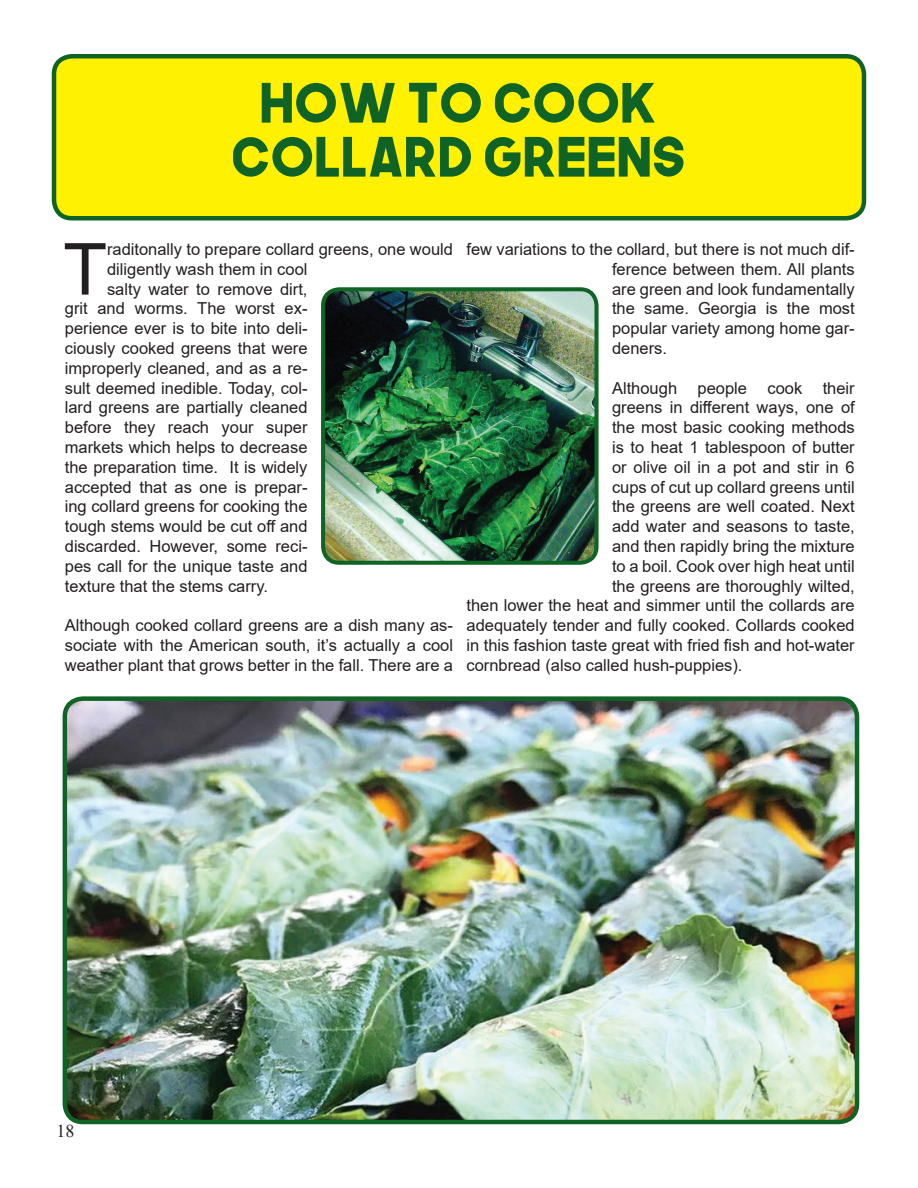
<style>
.page{position:relative;width:918px;height:1188px;background:#fff}
.page>*{position:absolute;margin:0;border:0;box-sizing:border-box;transform-origin:0 0}
.t1{font:71.85px "Arial";color:#231f20}
.t2{font:54px/54px "The Next Font";color:#0f6425;text-align:center}
.t3{font:18px "Times New Roman";color:#231f20}
.t4{font:16.5px/19.8px "Arial";color:#231f20;text-align:justify}
</style>
<div class="page">
<div style="left:54px;top:56px;width:810px;height:162px;background:#fff101;border-radius:18px"></div>
<div style="left:52px;top:54px;width:814px;height:166px;border:4px solid #0f6425;border-radius:18px"></div>
<img style="left:326px;top:292px;width:268px;height:268px">
<div style="left:321px;top:287px;width:278px;height:278px;border:4px solid #0f6425;border-radius:16px"></div>
<img style="left:65px;top:701px;width:792px;height:421px">
<div style="left:63px;top:696px;width:796px;height:428px;border:4px solid #0f6425;border-radius:18px"></div>
<h2 class="t2" style="left:231px;top:73px;width:456px">HOW TO COOK<br>COLLARD GREENS</h2>
<h1 class="t1" style="left:63px;top:220px;width:45px">T</h1>
<p class="t4" style="left:107px;top:239px;width:348px">raditonally to prepare collard greens, one would</p>
<p class="t4" style="left:107px;top:259px;width:202px">diligently wash them in cool</p>
<p class="t4" style="left:107px;top:279px;width:202px">salty water to remove dirt,</p>
<p class="t4" style="left:65px;top:299px;width:244px">grit and worms. The worst ex-</p>
<p class="t4" style="left:65px;top:318px;width:244px">perience ever is to bite into deli-</p>
<p class="t4" style="left:65px;top:338px;width:244px">ciously cooked greens that were</p>
<p class="t4" style="left:65px;top:358px;width:244px">improperly cleaned, and as a re-</p>
<p class="t4" style="left:65px;top:378px;width:244px">sult deemed inedible. Today, col-</p>
<p class="t4" style="left:65px;top:398px;width:244px">lard greens are partially cleaned</p>
<p class="t4" style="left:65px;top:417px;width:244px">before they reach your super</p>
<p class="t4" style="left:65px;top:437px;width:244px">markets which helps to decrease</p>
<p class="t4" style="left:65px;top:457px;width:244px">the preparation time. It is widely</p>
<p class="t4" style="left:65px;top:477px;width:244px">accepted that as one is prepar-</p>
<p class="t4" style="left:65px;top:497px;width:244px">ing collard greens for cooking the</p>
<p class="t4" style="left:65px;top:516px;width:244px">tough stems would be cut off and</p>
<p class="t4" style="left:65px;top:536px;width:244px">discarded. However, some reci-</p>
<p class="t4" style="left:65px;top:556px;width:244px">pes call for the unique taste and</p>
<p class="t4" style="left:65px;top:576px;width:205px">texture that the stems carry.</p>
<p class="t4" style="left:65px;top:615px;width:390px">Although cooked collard greens are a dish many as&shy;sociate with the American south, it’s actually a cool weather plant that grows better in the fall. There are a</p>
<p class="t4" style="left:612px;top:239px;width:244px;text-indent:-145px">few variations to the collard, but there is not much dif&shy;ference between them. All plants are green and look fundamentally the same. Georgia is the most popular variety among home gar&shy;deners.</p>
<p class="t4" style="left:612px;top:378px;width:244px">Although people cook their</p>
<p class="t4" style="left:612px;top:398px;width:244px">greens in different ways, one of</p>
<p class="t4" style="left:612px;top:417px;width:244px">the most basic cooking methods</p>
<p class="t4" style="left:612px;top:437px;width:244px">is to heat 1 tablespoon of butter</p>
<p class="t4" style="left:612px;top:457px;width:244px">or olive oil in a pot and stir in 6</p>
<p class="t4" style="left:612px;top:477px;width:244px">cups of cut up collard greens until</p>
<p class="t4" style="left:612px;top:497px;width:244px">the greens are well coated. Next</p>
<p class="t4" style="left:612px;top:516px;width:244px">add water and seasons to taste,</p>
<p class="t4" style="left:612px;top:536px;width:244px">and then rapidly bring the mixture</p>
<p class="t4" style="left:612px;top:556px;width:244px">to a boil. Cook over high heat until</p>
<p class="t4" style="left:612px;top:576px;width:244px">the greens are thoroughly wilted,</p>
<p class="t4" style="left:467px;top:596px;width:390px">then lower the heat and simmer until the collards are</p>
<p class="t4" style="left:467px;top:615px;width:390px">adequately tender and fully cooked. Collards cooked</p>
<p class="t4" style="left:467px;top:635px;width:390px">in this fashion taste great with fried fish and hot-water</p>
<p class="t4" style="left:467px;top:655px;width:278px">cornbread (also called hush-puppies).</p>
<p class="t3" style="left:57px;top:1118px;width:19px">18</p>
</div>
